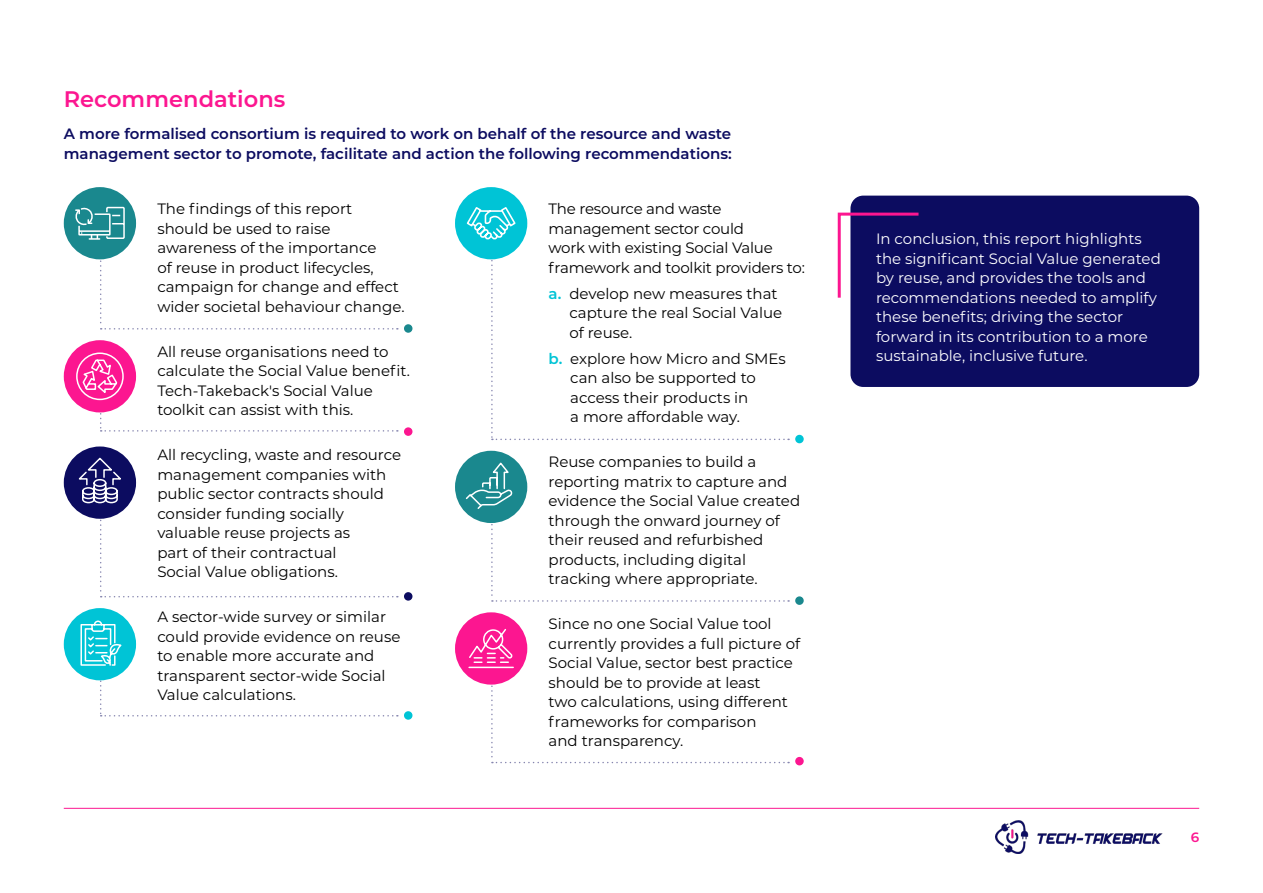
<style>
.page{position:relative;width:1263px;height:893px;background:#fff}
.page>*{position:absolute;margin:0;border:0;box-sizing:border-box;transform-origin:0 0}
.Heading_L2{font:600 22.5px "Montserrat";color:#fc1690}
.Body_copy{font:15px/19.5px "Montserrat";color:#000}
.Body_copy-2{font:15px/19.5px "Montserrat";color:#fff}
.Body_copy-3{font:600 15px/19.5px "Montserrat";color:#0c0c60}
.t1{font:600 13.5px "Montserrat";color:#fc1690}
.s1{font-weight:600;color:#00c4d6}
</style>
<div class="page">
<hr style="left:64px;top:808px;width:1135px;height:1px;background:#fc1690">
<img style="left:995px;top:821px;width:168px;height:32px">
<div style="left:850px;top:196px;width:349px;height:191px;background:#0c0c60;border-radius:13px"></div>
<svg style="left:837px;top:211px;width:82px;height:90px"></svg>
<div style="left:404px;top:324px;width:8px;height:9px;background:#1a888e;border-radius:50%"></div>
<div style="left:64px;top:187px;width:72px;height:72px;background:#1a888e;border-radius:50%"></div>
<div style="left:64px;top:340px;width:72px;height:72px;background:#fc1690;border-radius:50%"></div>
<div style="left:64px;top:446px;width:72px;height:73px;background:#0c0c60;border-radius:50%"></div>
<div style="left:64px;top:608px;width:72px;height:72px;background:#00c4d6;border-radius:50%"></div>
<div style="left:455px;top:187px;width:72px;height:72px;background:#00c4d6;border-radius:50%"></div>
<div style="left:455px;top:451px;width:72px;height:72px;background:#1a888e;border-radius:50%"></div>
<div style="left:455px;top:612px;width:72px;height:73px;background:#fc1690;border-radius:50%"></div>
<div style="left:404px;top:427px;width:8px;height:9px;background:#fc1690;border-radius:50%"></div>
<div style="left:404px;top:592px;width:8px;height:9px;background:#0c0c60;border-radius:50%"></div>
<div style="left:404px;top:711px;width:8px;height:9px;background:#00c4d6;border-radius:50%"></div>
<div style="left:795px;top:435px;width:9px;height:8px;background:#00c4d6;border-radius:50%"></div>
<div style="left:795px;top:596px;width:9px;height:9px;background:#1a888e;border-radius:50%"></div>
<div style="left:795px;top:757px;width:9px;height:8px;background:#fc1690;border-radius:50%"></div>
<svg style="left:80px;top:620px;width:318px;height:96px"></svg>
<svg style="left:73px;top:206px;width:325px;height:124px"></svg>
<svg style="left:75px;top:352px;width:323px;height:80px"></svg>
<svg style="left:76px;top:456px;width:322px;height:141px"></svg>
<svg style="left:465px;top:206px;width:324px;height:234px"></svg>
<svg style="left:464px;top:461px;width:325px;height:141px"></svg>
<svg style="left:468px;top:627px;width:321px;height:136px"></svg>
<p class="Heading_L2" style="left:64px;top:83px;width:223px">Recommendations</p>
<p class="Body_copy-3" style="left:64px;top:123px;width:669px">A more formalised consortium is required to work on behalf of the resource and waste management sector to promote, facilitate and action the following recommendations:</p>
<p class="Body_copy" style="left:157px;top:199px;width:249px">The findings of this report should be used to raise awareness of the importance<br>of reuse in product lifecycles, campaign for change and effect wider societal behaviour change.</p>
<p class="Body_copy" style="left:157px;top:341px;width:254px">All reuse organisations need to calculate the Social Value benefit.<br>Tech-Takeback's Social Value toolkit can assist with this.</p>
<p class="Body_copy" style="left:157px;top:445px;width:245px">All recycling, waste and resource management companies with public sector contracts should consider funding socially valuable reuse projects as<br>part of their contractual<br>Social Value obligations.</p>
<p class="Body_copy" style="left:157px;top:607px;width:245px">A sector-wide survey or similar could provide evidence on reuse to enable more accurate and transparent sector-wide Social<br>Value calculations.</p>
<p class="Body_copy" style="left:549px;top:199px;width:258px">The resource and waste management sector could<br>work with existing Social Value framework and toolkit providers to:</p>
<p class="Body_copy" style="left:569px;top:283px;width:214px;text-indent:-21px"><span class="s1">a.</span> develop new measures that capture the real Social Value of reuse.</p>
<p class="Body_copy" style="left:570px;top:348px;width:217px;text-indent:-22px"><span class="s1">b.</span> explore how Micro and SMEs can also be supported to access their products in<br>a more affordable way.</p>
<p class="Body_copy" style="left:549px;top:452px;width:253px">Reuse companies to build a reporting matrix to capture and evidence the Social Value created through the onward journey of their reused and refurbished products, including digital tracking where appropriate.</p>
<p class="Body_copy" style="left:549px;top:614px;width:253px">Since no one Social Value tool currently provides a full picture of<br>Social Value, sector best practice should be to provide at least<br>two calculations, using different frameworks for comparison<br>and transparency.</p>
<p class="Body_copy-2" style="left:876px;top:229px;width:286px">In conclusion, this report highlights the significant Social Value generated by reuse, and provides the tools and recommendations needed to amplify these benefits; driving the sector forward in its contribution to a more sustainable, inclusive future.</p>
<p class="t1" style="left:1191px;top:828px;width:10px">6</p>
</div>
